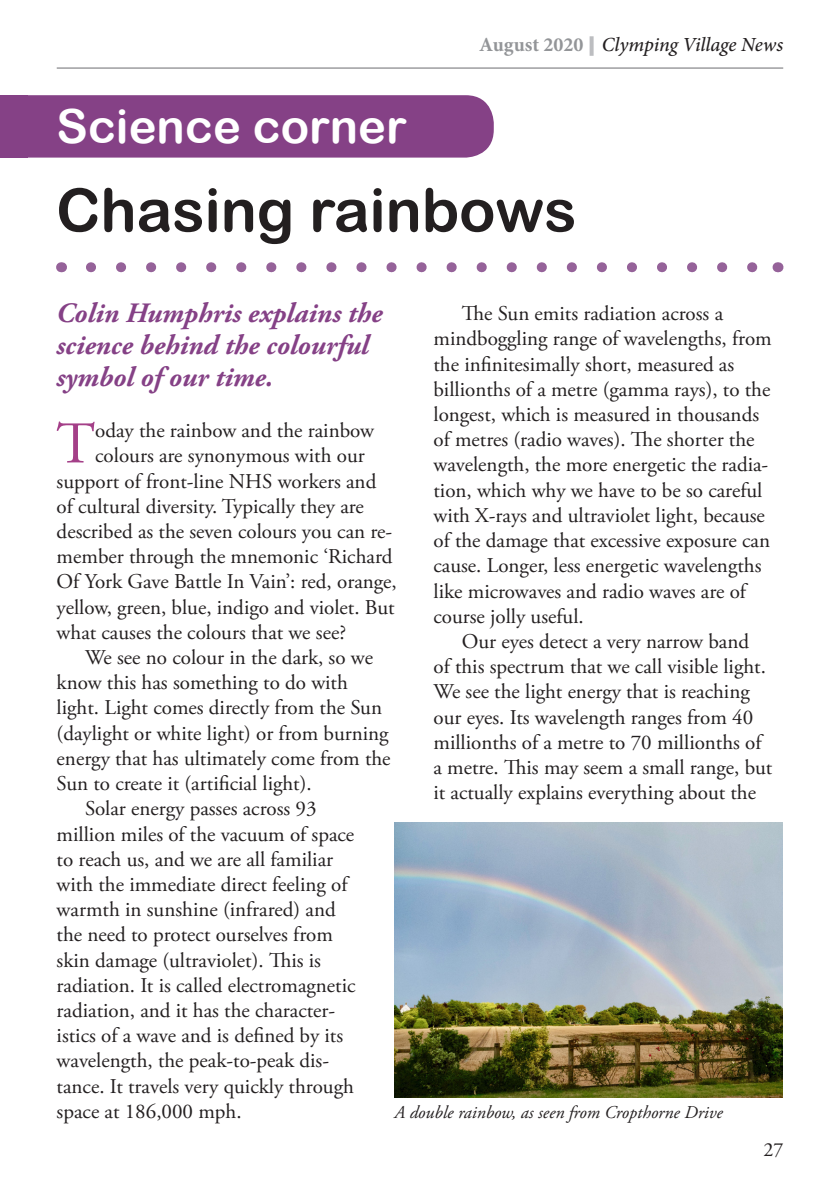
<style>
.page{position:relative;width:840px;height:1191px;background:#fff}
.page>*{position:absolute;margin:0;border:0;box-sizing:border-box;transform-origin:0 0}
._13_Clymping_village{font:60px "Arial Rounded MT Bold";color:#231f20}
.No_Spacing{font:59px "Adobe Garamond Pro";color:#a43f88}
._07_Church_warden_ne{font:47px "Arial Rounded MT Bold";color:#fff}
._09_Parish_council_s{font:italic 700 28px/32px "Adobe Garamond Pro";color:#854186}
.No_Spacing-2{font:21px/25.2px "Adobe Garamond Pro";color:#231f20}
.t1{font:italic 500 20px "Minion Pro";letter-spacing:-.005em;color:#231f20}
.t2{font:20px "Adobe Garamond Pro";color:#231f20}
.No_Spacing-3{font:italic 18px "Adobe Garamond Pro";color:#231f20}
.s1{font-weight:700;font-style:normal;color:#939598}
</style>
<div class="page">
<div style="left:0;top:95px;width:493px;height:63px;background:#854186;border-radius:28px"></div>
<div style="left:0;top:95px;width:28px;height:63px;background:#854186"></div>
<svg style="left:91px;top:262px;width:667px;height:10px"></svg>
<img style="left:394px;top:822px;width:387px;height:275px">
<hr style="left:57px;top:68px;width:725px;height:1px;background:#6c6d70">
<svg style="left:589px;top:36px;width:4px;height:20px"></svg>
<p class="_07_Church_warden_ne" style="left:57px;top:98px;width:351px">Science corner</p>
<p class="t1" style="left:479px;top:31px;width:305px"><span class="s1">August 2020</span> Clymping Village News</p>
<p class="_13_Clymping_village" style="left:56px;top:175px;width:521px">Chasing rainbows</p>
<p class="_09_Parish_council_s" style="left:56px;top:298px;width:328px">Colin Humphris explains the science behind the colourful symbol of our time.</p>
<p class="No_Spacing" style="left:56px;top:408px;width:40px">T</p>
<p class="No_Spacing-2" style="left:95px;top:419px;width:280px">oday the rainbow and the rainbow</p>
<p class="No_Spacing-2" style="left:433px;top:302px;width:339px;text-indent:28px">The Sun emits radiation across a mindboggling range of wavelengths, from the infinitesimally short, measured as billionths of a metre (gamma rays), to the longest, which is measured in thousands of metres (radio waves). The shorter the wavelength, the more energetic the radia&shy;tion, which why we have to be so careful with X-rays and ultraviolet light, because of the damage that excessive exposure can cause. Longer, less energetic wavelengths like microwaves and radio waves are of course jolly useful.</p>
<p class="No_Spacing-2" style="left:433px;top:629px;width:340px;text-indent:28px">Our eyes detect a very narrow band<br>of this spectrum that we call visible light.<br>We see the light energy that is reaching our eyes. Its wavelength ranges from 40 millionths of a metre to 70 millionths of a metre. This may seem a small range, but it actually explains everything about the</p>
<p class="No_Spacing-2" style="left:95px;top:444px;width:271px">colours are synonymous with our</p>
<p class="No_Spacing-2" style="left:57px;top:469px;width:321px">support of front-line NHS workers and</p>
<p class="No_Spacing-2" style="left:57px;top:494px;width:308px">of cultural diversity. Typically they are</p>
<p class="No_Spacing-2" style="left:57px;top:519px;width:337px">described as the seven colours you can re-</p>
<p class="No_Spacing-2" style="left:57px;top:545px;width:337px">member through the mnemonic ‘Richard</p>
<p class="No_Spacing-2" style="left:57px;top:570px;width:341px">Of York Gave Battle In Vain’: red, orange,</p>
<p class="No_Spacing-2" style="left:57px;top:595px;width:339px">yellow, green, blue, indigo and violet. But</p>
<p class="No_Spacing-2" style="left:57px;top:620px;width:291px">what causes the colours that we see?</p>
<p class="No_Spacing-2" style="left:57px;top:645px;width:335px;text-indent:28px">We see no colour in the dark, so we know this has something to do with light. Light comes directly from the Sun (daylight or white light) or from burning energy that has ultimately come from the Sun to create it (artificial light).</p>
<p class="No_Spacing-2" style="left:57px;top:797px;width:300px;text-indent:28px">Solar energy passes across 93 million miles of the vacuum of space to reach us, and we are all familiar with the immediate direct feeling of warmth in sunshine (infrared) and the need to protect ourselves from skin damage (ultraviolet). This is radiation. It is called electromagnetic radiation, and it has the character&shy;istics of a wave and is defined by its wavelength, the peak-to-peak dis&shy;tance. It travels very quickly through space at 186,000 mph.</p>
<p class="No_Spacing-3" style="left:394px;top:1101px;width:329px">A double rainbow, as seen from Cropthorne Drive</p>
<p class="t2" style="left:763px;top:1137px;width:21px">27</p>
</div>
